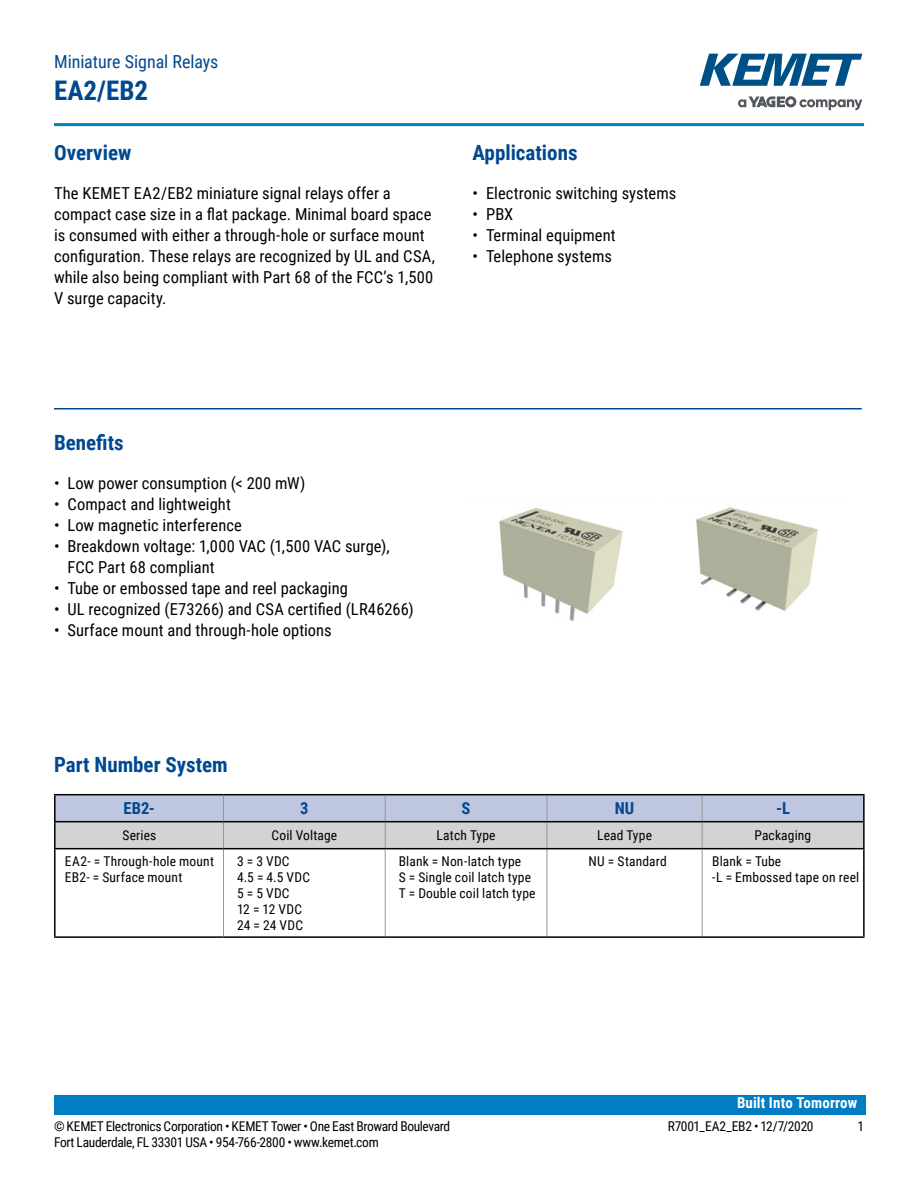
<style>
.page{position:relative;width:918px;height:1188px;background:#fff}
.page>*{position:absolute;margin:0;border:0;box-sizing:border-box;transform-origin:0 0}
.t1{font:700 27px "Roboto Condensed";color:#004990}
.t2{font:700 21px "Roboto Condensed";color:#004990}
.t3{font:18px "Roboto Condensed";letter-spacing:-.005em;color:#004990}
.t4{font:16.5px/21px "Roboto Condensed";letter-spacing:.005em;color:#000}
.t5{font:700 16.5px "Roboto Condensed";color:#004990}
.t6{font:700 15px "Roboto Condensed";letter-spacing:.01em;color:#fff}
.t7{font:13.5px/16.2px "Roboto Condensed";letter-spacing:.01em;color:#000}
.t8{font:13.5px "Roboto Condensed";letter-spacing:-.025em;color:#000}
.t9{font:13.5px "Roboto Condensed";letter-spacing:-.02em;color:#000}
</style>
<div class="page">
<svg style="left:738px;top:96px;width:124px;height:14px"></svg>
<svg style="left:700px;top:54px;width:162px;height:32px"></svg>
<hr style="left:54px;top:123px;width:810px;height:3px;background:#007dc3">
<div style="left:54px;top:1095px;width:811px;height:20px;background:#007dc3"></div>
<hr style="left:54px;top:408px;width:808px;height:2px;background:#004990">
<svg style="left:56px;top:795px;width:807px;height:141px"></svg>
<hr style="left:223px;top:849px;width:1px;height:87px;background:#939598">
<hr style="left:385px;top:849px;width:1px;height:87px;background:#939598">
<hr style="left:547px;top:849px;width:1px;height:87px;background:#939598">
<hr style="left:702px;top:849px;width:1px;height:87px;background:#939598">
<hr style="left:54px;top:794px;width:170px;height:1px;background:#000">
<hr style="left:54px;top:795px;width:2px;height:26px;background:#000">
<hr style="left:224px;top:794px;width:161px;height:1px;background:#000">
<hr style="left:385px;top:794px;width:162px;height:1px;background:#000">
<hr style="left:547px;top:794px;width:155px;height:1px;background:#000">
<hr style="left:702px;top:794px;width:163px;height:1px;background:#000">
<hr style="left:863px;top:795px;width:2px;height:26px;background:#000">
<hr style="left:54px;top:821px;width:170px;height:1px;background:#000">
<hr style="left:54px;top:822px;width:2px;height:26px;background:#000">
<hr style="left:224px;top:821px;width:161px;height:1px;background:#000">
<hr style="left:385px;top:821px;width:162px;height:1px;background:#000">
<hr style="left:547px;top:821px;width:155px;height:1px;background:#000">
<hr style="left:702px;top:821px;width:163px;height:1px;background:#000">
<hr style="left:863px;top:822px;width:2px;height:26px;background:#000">
<hr style="left:54px;top:848px;width:170px;height:1px;background:#000">
<hr style="left:54px;top:849px;width:2px;height:87px;background:#000">
<hr style="left:224px;top:848px;width:161px;height:1px;background:#000">
<hr style="left:385px;top:848px;width:162px;height:1px;background:#000">
<hr style="left:547px;top:848px;width:155px;height:1px;background:#000">
<hr style="left:702px;top:848px;width:163px;height:1px;background:#000">
<hr style="left:863px;top:849px;width:2px;height:87px;background:#000">
<hr style="left:54px;top:936px;width:170px;height:2px;background:#000">
<hr style="left:224px;top:936px;width:161px;height:2px;background:#000">
<hr style="left:385px;top:936px;width:162px;height:2px;background:#000">
<hr style="left:547px;top:936px;width:155px;height:2px;background:#000">
<hr style="left:702px;top:936px;width:163px;height:2px;background:#000">
<img style="left:499px;top:507px;width:124px;height:114px">
<img style="left:696px;top:507px;width:122px;height:104px">
<p class="t3" style="left:54px;top:48px;width:166px">Miniature Signal Relays</p>
<h1 class="t1" style="left:54px;top:71px;width:96px">EA2/EB2</h1>
<p class="t2" style="left:54px;top:138px;width:79px">Overview</p>
<p class="t4" style="left:54px;top:182px;width:382px">The KEMET EA2/EB2 miniature signal relays offer a compact case size in a flat package. Minimal board space is consumed with either a through-hole or surface mount configuration. These relays are recognized by UL and CSA, while also being compliant with Part 68 of the FCC’s 1,500<br>V surge capacity.</p>
<p class="t2" style="left:473px;top:138px;width:107px">Applications</p>
<p class="t4" style="left:473px;top:182px;width:205px">• Electronic switching systems</p>
<p class="t4" style="left:473px;top:203px;width:42px">• PBX</p>
<p class="t4" style="left:473px;top:225px;width:145px">• Terminal equipment</p>
<p class="t4" style="left:473px;top:246px;width:141px">• Telephone systems</p>
<p class="t2" style="left:54px;top:428px;width:71px">Benefits</p>
<p class="t4" style="left:54px;top:472px;width:253px">• Low power consumption (&lt; 200 mW)</p>
<p class="t4" style="left:54px;top:493px;width:178px">• Compact and lightweight</p>
<p class="t4" style="left:54px;top:514px;width:189px">• Low magnetic interference</p>
<p class="t4" style="left:67px;top:535px;width:324px;text-indent:-13px">• Breakdown voltage: 1,000 VAC (1,500 VAC surge),<br>FCC Part 68 compliant</p>
<p class="t4" style="left:54px;top:577px;width:295px">• Tube or embossed tape and reel packaging</p>
<p class="t4" style="left:54px;top:598px;width:361px">• UL recognized (E73266) and CSA certified (LR46266)</p>
<p class="t4" style="left:54px;top:619px;width:279px">• Surface mount and through-hole options</p>
<p class="t2" style="left:54px;top:750px;width:175px">Part Number System</p>
<p class="t5" style="left:123px;top:797px;width:33px">EB2-</p>
<p class="t5" style="left:300px;top:797px;width:10px">3</p>
<p class="t5" style="left:462px;top:797px;width:10px">S</p>
<p class="t5" style="left:615px;top:797px;width:21px">NU</p>
<p class="t5" style="left:776px;top:797px;width:15px">-L</p>
<p class="t7" style="left:122px;top:827px;width:35px">Series</p>
<p class="t7" style="left:272px;top:827px;width:67px">Coil Voltage</p>
<p class="t7" style="left:437px;top:827px;width:60px">Latch Type</p>
<p class="t7" style="left:597px;top:827px;width:56px">Lead Type</p>
<p class="t7" style="left:754px;top:827px;width:58px">Packaging</p>
<p class="t7" style="left:65px;top:852px;width:151px">EA2- = Through-hole mount<br>EB2- = Surface mount</p>
<p class="t7" style="left:237px;top:852px;width:74px">3 = 3 VDC<br>4.5 = 4.5 VDC<br>5 = 5 VDC<br>12 = 12 VDC<br>24 = 24 VDC</p>
<p class="t7" style="left:399px;top:852px;width:138px">Blank = Non-latch type<br>S = Single coil latch type<br>T = Double coil latch type</p>
<p class="t7" style="left:589px;top:852px;width:80px">NU = Standard</p>
<p class="t7" style="left:712px;top:852px;width:148px">Blank = Tube<br>-L = Embossed tape on reel</p>
<p class="t6" style="left:737px;top:1093px;width:122px">Built Into Tomorrow</p>
<p class="t8" style="left:54px;top:1116px;width:398px">© KEMET Electronics Corporation • KEMET Tower • One East Broward Boulevard</p>
<p class="t9" style="left:668px;top:1116px;width:147px">R7001_EA2_EB2 • 12/7/2020</p>
<p class="t7" style="left:857px;top:1117px;width:8px">1</p>
<p class="t8" style="left:54px;top:1133px;width:326px">Fort Lauderdale, FL 33301 USA • 954-766-2800 • www.kemet.com</p>
</div>
